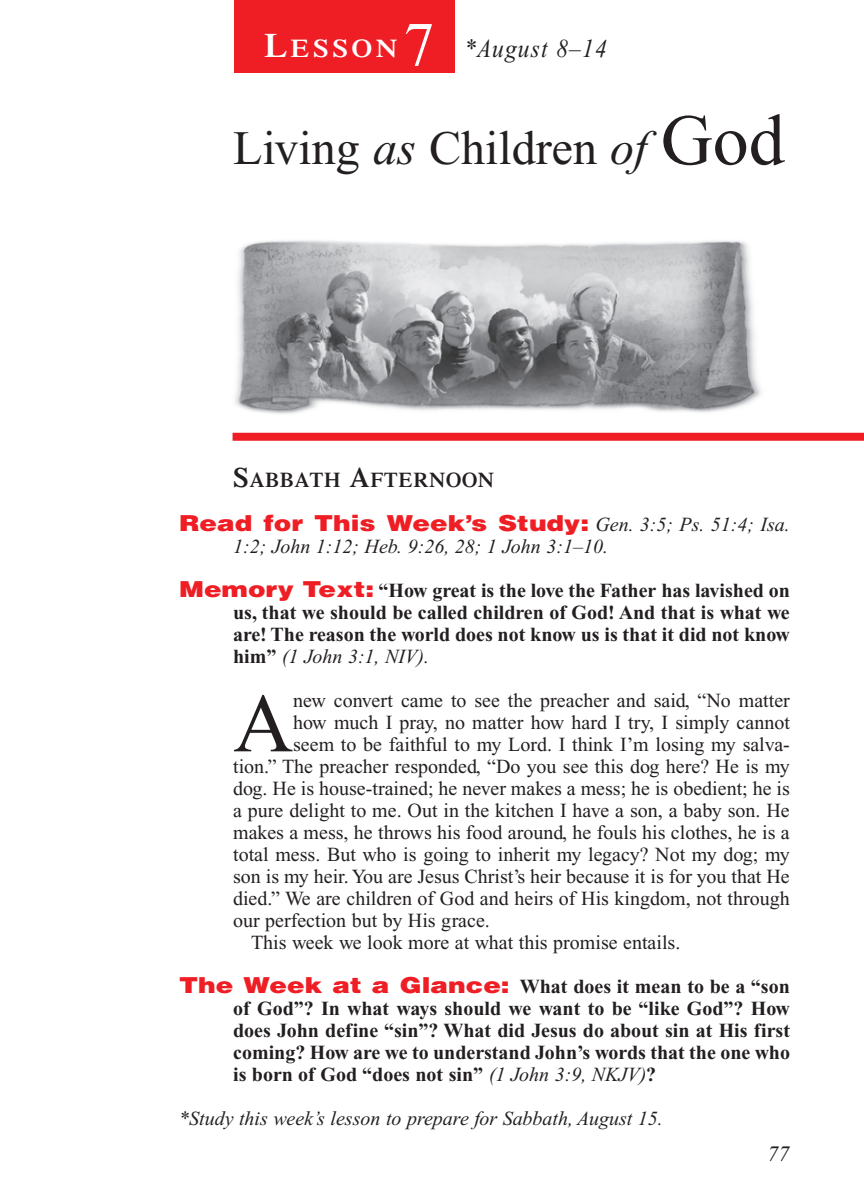
<style>
.page{position:relative;width:864px;height:1188px;background:#fff}
.page>*{position:absolute;margin:0;border:0;box-sizing:border-box;transform-origin:0 0}
.t1{font:83.4px "Times New Roman";color:#231f20}
.t2{font:62px "Times New Roman";color:#fff}
.t3{font:48px "Times New Roman";color:#231f20}
.t4{font:italic 26px "Times New Roman";letter-spacing:.05em;color:#231f20;scale:.9 1}
.t5{font:600 25.6px "Times";letter-spacing:.135em;color:#fff;scale:1.1 1}
.t6{font:900 22px "Helvetica";color:#ee1e24;scale:1.2 1}
.t7{font:italic 22px "Times New Roman";color:#231f20}
.t8{font:600 21px "Times";letter-spacing:.035em;color:#231f20}
.t9{font:20px "Times New Roman";color:#231f20}
.t10{font:700 20px/22px "Times New Roman";color:#231f20;text-align:justify}
.t11{font:italic 20px "Times New Roman";color:#231f20}
.s1{font-size:34px}
.s2{font-style:italic}
.s3{font-size:72px}
.s4{font-size:28px}
.s5{font-family:"Times New Roman";font-weight:400;font-style:italic;font-size:20px;color:#231f20}
.s6{font-family:"Helvetica";font-weight:900;font-size:22px;color:#ee1e24}
.s7{font-weight:400;font-style:italic}
</style>
<div class="page">
<div style="left:234px;top:0;width:221px;height:72px;background:#ee1e24"></div>
<img style="left:232px;top:240px;width:566px;height:197px">
<div style="left:233px;top:433px;width:631px;height:8px;background:#ee1e24"></div>
<p class="t5" style="left:264px;top:39px;width:123px"><span class="s1">L</span>ESSON</p>
<h2 class="t2" style="left:404px;top:22px;width:32px">7</h2>
<h3 class="t4" style="left:464px;top:39px;width:160px">*August 8–14</h3>
<h3 class="t3" style="left:233px;top:131px;width:553px">Living <span class="s2">as</span> Children <span class="s2">of</span> <span class="s3">God</span></h3>
<p class="t8" style="left:233px;top:472px;width:263px"><span class="s4">S</span>ABBATH <span class="s4">A</span>FTERNOON</p>
<p class="t6" style="left:179px;top:511px;width:510px">Read for This Week’s Study: <span class="s5">Gen. 3:5; Ps. 51:4; Isa.</span></p>
<p class="t11" style="left:233px;top:539px;width:376px">1:2; John 1:12; Heb. 9:26, 28; 1 John 3:1–10.</p>
<p class="t10" style="left:233px;top:582px;width:558px;text-indent:-54px"><span class="s6">Memory Text:</span> “How great is the love the Father has lavished on us, that we should be called children of God! And that is what we are! The reason the world does not know us is that it did not know him” <span class="s7">(1 John 3:1, NIV).</span></p>
<h1 class="t1" style="left:233px;top:693px;width:62px">A</h1>
<p class="t9" style="left:293px;top:693px;width:498px">new convert came to see the preacher and said, “No matter</p>
<p class="t9" style="left:293px;top:715px;width:498px">how much I pray, no matter how hard I try, I simply cannot</p>
<p class="t9" style="left:293px;top:737px;width:498px">seem to be faithful to my Lord. I think I’m losing my salva-</p>
<p class="t9" style="left:233px;top:759px;width:558px">tion.” The preacher responded, “Do you see this dog here? He is my</p>
<p class="t9" style="left:233px;top:781px;width:558px">dog. He is house-trained; he never makes a mess; he is obedient; he is</p>
<p class="t9" style="left:233px;top:803px;width:558px">a pure delight to me. Out in the kitchen I have a son, a baby son. He</p>
<p class="t9" style="left:233px;top:825px;width:558px">makes a mess, he throws his food around, he fouls his clothes, he is a</p>
<p class="t9" style="left:233px;top:847px;width:558px">total mess. But who is going to inherit my legacy? Not my dog; my</p>
<p class="t9" style="left:233px;top:869px;width:558px">son is my heir. You are Jesus Christ’s heir because it is for you that He</p>
<p class="t9" style="left:233px;top:891px;width:558px">died.” We are children of God and heirs of His kingdom, not through</p>
<p class="t9" style="left:233px;top:913px;width:258px">our perfection but by His grace.</p>
<p class="t9" style="left:251px;top:935px;width:431px">This week we look more at what this promise entails.</p>
<p class="t10" style="left:233px;top:978px;width:558px;text-indent:-54px"><span class="s6">The Week at a Glance:</span> What does it mean to be a “son of God”? In what ways should we want to be “like God”? How does John define “sin”? What did Jesus do about sin at His first coming? How are we to understand John’s words that the one who is born of God “does not sin” <span class="s7">(1 John 3:9, NKJV)</span>?</p>
<p class="t11" style="left:179px;top:1111px;width:485px">*Study this week’s lesson to prepare for Sabbath, August 15.</p>
<p class="t7" style="left:767px;top:1146px;width:23px">77</p>
</div>
